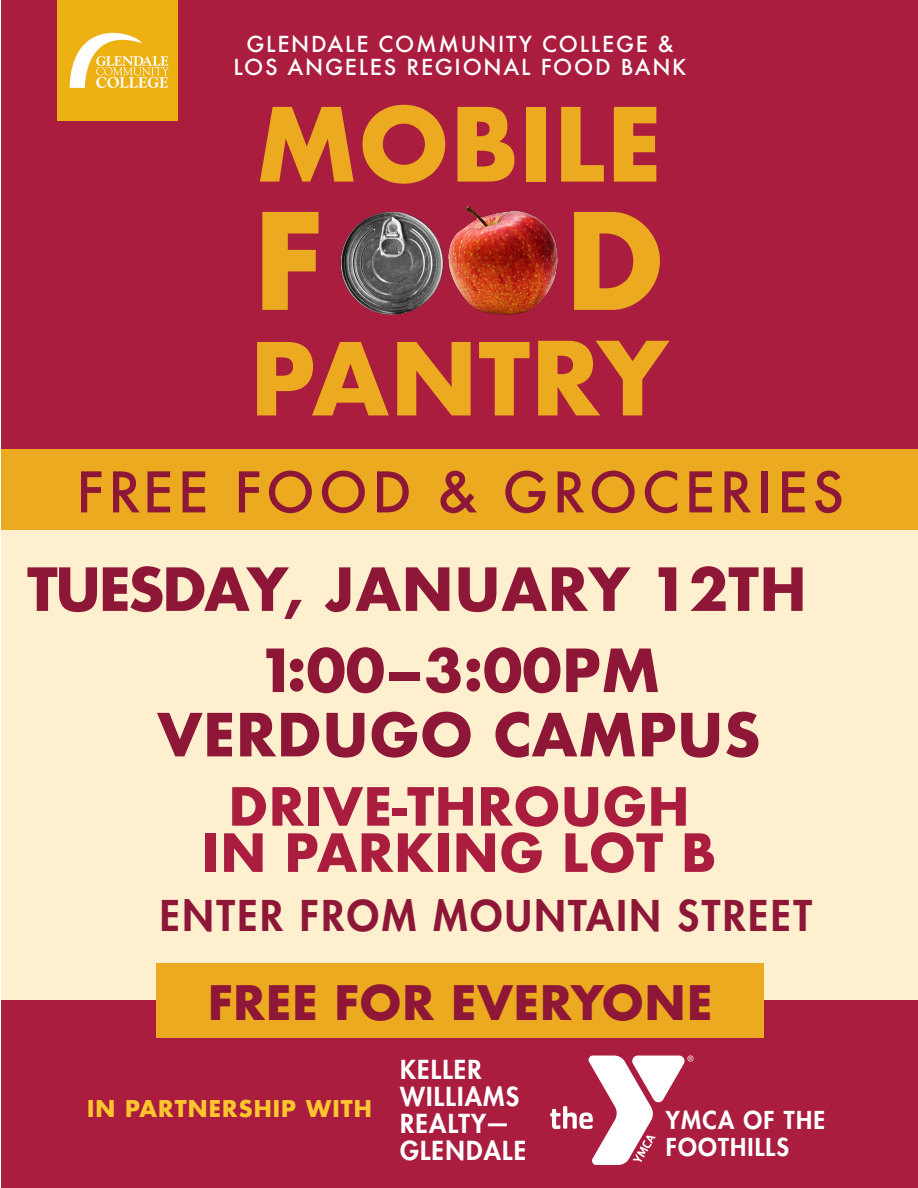
<style>
.page{position:relative;width:918px;height:1188px;background:#fff}
.page>*{position:absolute;margin:0;border:0;box-sizing:border-box;transform-origin:0 0}
.t1{font:700 129.9px "Futura";color:#ebaa20}
.t2{font:700 99px "Futura";color:#ebaa20}
.t3{font:700 97.5px "Futura";color:#ebaa20}
.t4{font:700 57.75px/81.2px "Futura";color:#8e1737}
.t5{font:500 54.45px "Futura";letter-spacing:.08em;color:#8e1737}
.t6{font:700 51.15px/46.2px "Futura";color:#aa1d3f;text-align:center}
.t7{font:700 46.2px "Futura";color:#8e1737}
.t8{font:800 41.25px "Futura Std";letter-spacing:.06em;color:#8e1737}
.t9{font:800 25.5px "Futura Std";letter-spacing:.05em;color:#fff}
.t10{font:800 24px/27px "Futura Std";letter-spacing:.05em;color:#fff}
.t11{font:700 22.5px "Futura Std";letter-spacing:.05em;color:#fec52e}
.t12{font:500 21.45px "Futura";letter-spacing:.08em;color:#fff}
.s1{font-size:99px}
</style>
<div class="page">
<div style="left:1px;top:0;width:917px;height:449px;background:#aa1d3f"></div>
<div style="left:1px;top:530px;width:917px;height:477px;background:#feefce"></div>
<div style="left:1px;top:1001px;width:917px;height:187px;background:#aa1d3f"></div>
<div style="left:1px;top:450px;width:917px;height:80px;background:#ebaa20"></div>
<div style="left:156px;top:964px;width:608px;height:74px;background:#ebaa20"></div>
<img style="left:57px;top:0;width:121px;height:121px">
<img style="left:340px;top:211px;width:100px;height:104px">
<img style="left:440px;top:205px;width:118px;height:110px">
<svg style="left:550px;top:1056px;width:144px;height:109px"></svg>
<p class="t12" style="left:246px;top:29px;width:429px">GLENDALE COMMUNITY COLLEGE &amp;</p>
<p class="t12" style="left:234px;top:52px;width:454px">LOS ANGELES REGIONAL FOOD BANK</p>
<p class="t2" style="left:256px;top:73px;width:408px">MOBILE</p>
<p class="t1" style="left:252px;top:167px;width:73px">F</p>
<p class="t1" style="left:564px;top:167px;width:104px">D</p>
<p class="t3" style="left:249px;top:308px;width:421px">PANT<span class="s1">RY</span></p>
<p class="t5" style="left:76px;top:455px;width:769px">FREE FOOD &amp; GROCERIES</p>
<p class="t4" style="left:257px;top:549px;width:551px;text-indent:-230px">TUESDAY, JANUARY 12TH<br>1:00–3:00PM</p>
<p class="t4" style="left:157px;top:694px;width:606px">VERDUGO CAMPUS</p>
<p class="t6" style="left:202px;top:783px;width:516px">DRIVE-THROUGH<br>IN PARKING LOT B</p>
<p class="t8" style="left:160px;top:890px;width:654px">ENTER FROM MOUNTAIN STREET</p>
<p class="t7" style="left:207px;top:969px;width:507px">FREE FOR EVERYONE</p>
<p class="t11" style="left:87px;top:1094px;width:286px">IN PARTNERSHIP WITH</p>
<p class="t9" style="left:400px;top:1054px;width:83px">KELLER</p>
<p class="t9" style="left:400px;top:1081px;width:121px">WILLIAMS</p>
<p class="t9" style="left:400px;top:1108px;width:112px">REALTY—</p>
<p class="t9" style="left:400px;top:1135px;width:128px">GLENDALE</p>
<p class="t10" style="left:666px;top:1107px;width:161px">YMCA OF THE<br>FOOTHILLS</p>
</div>
